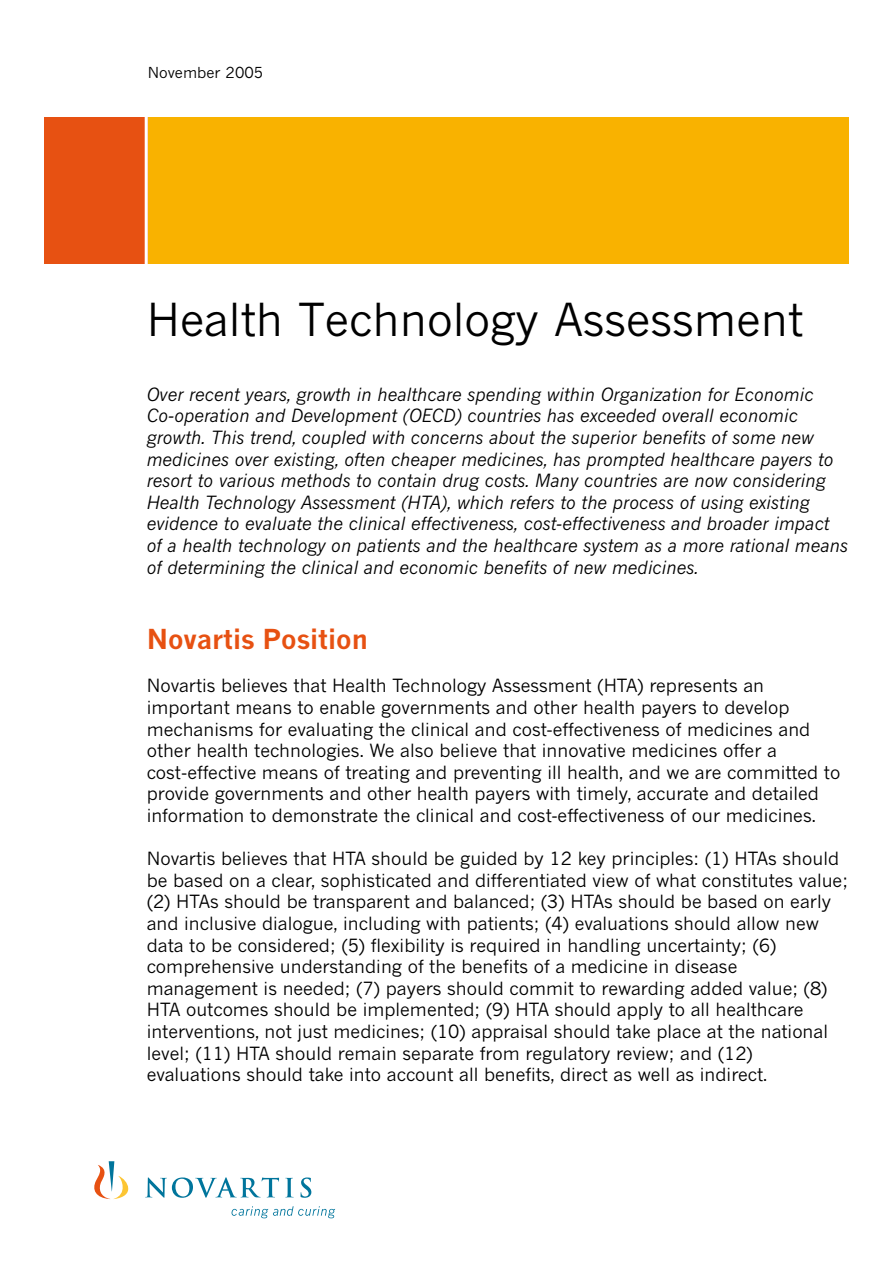
<style>
.page{position:relative;width:893px;height:1263px;background:#fff}
.page>*{position:absolute;margin:0;border:0;box-sizing:border-box;transform-origin:0 0}
.t1{font:45px "News Gothic";color:#000}
.t2{font:700 27px "News Gothic";color:#e75112}
.t3{font:18px/21.6px "News Gothic";color:#000}
.t4{font:italic 18px/21.6px "News Gothic";color:#000}
.t5{font:15px "News Gothic";color:#000}
</style>
<div class="page">
<svg style="left:145px;top:1177px;width:134px;height:21px"></svg>
<svg style="left:285px;top:1178px;width:8px;height:19px"></svg>
<svg style="left:301px;top:1177px;width:10px;height:21px"></svg>
<svg style="left:94px;top:1161px;width:35px;height:38px"></svg>
<svg style="left:232px;top:1206px;width:103px;height:12px"></svg>
<div style="left:45px;top:117px;width:103px;height:147px;background:#e75112"></div>
<div style="left:148px;top:117px;width:701px;height:147px;background:#f9b200"></div>
<hr style="left:145px;top:113px;width:3px;height:180px;background:#fff">
<p class="t5" style="left:148px;top:63px;width:117px">November 2005</p>
<h1 class="t1" style="left:147px;top:292px;width:658px">Health Technology Assessment</h1>
<p class="t4" style="left:147px;top:383px;width:703px">Over recent years, growth in healthcare spending within Organization for Economic Co-operation and Development (OECD) countries has exceeded overall economic growth. This trend, coupled with concerns about the superior benefits of some new medicines over existing, often cheaper medicines, has prompted healthcare payers to resort to various methods to contain drug costs. Many countries are now considering Health Technology Assessment (HTA), which refers to the process of using existing evidence to evaluate the clinical effectiveness, cost-effectiveness and broader impact of a health technology on patients and the healthcare system as a more rational means of determining the clinical and economic benefits of new medicines.</p>
<h2 class="t2" style="left:147px;top:623px;width:223px">Novartis Position</h2>
<p class="t3" style="left:147px;top:675px;width:695px">Novartis believes that Health Technology Assessment (HTA) represents an important means to enable governments and other health payers to develop mechanisms for evaluating the clinical and cost-effectiveness of medicines and other health technologies. We also believe that innovative medicines offer a cost-effective means of treating and preventing ill health, and we are committed to provide governments and other health payers with timely, accurate and detailed information to demonstrate the clinical and cost-effectiveness of our medicines.</p>
<p class="t3" style="left:147px;top:847px;width:703px">Novartis believes that HTA should be guided by 12 key principles: (1) HTAs should be based on a clear, sophisticated and differentiated view of what constitutes value; (2) HTAs should be transparent and balanced; (3) HTAs should be based on early and inclusive dialogue, including with patients; (4) evaluations should allow new data to be considered; (5) flexibility is required in handling uncertainty; (6) comprehensive understanding of the benefits of a medicine in disease management is needed; (7) payers should commit to rewarding added value; (8)<br>HTA outcomes should be implemented; (9) HTA should apply to all healthcare interventions, not just medicines; (10) appraisal should take place at the national level; (11) HTA should remain separate from regulatory review; and (12) evaluations should take into account all benefits, direct as well as indirect.</p>
</div>
